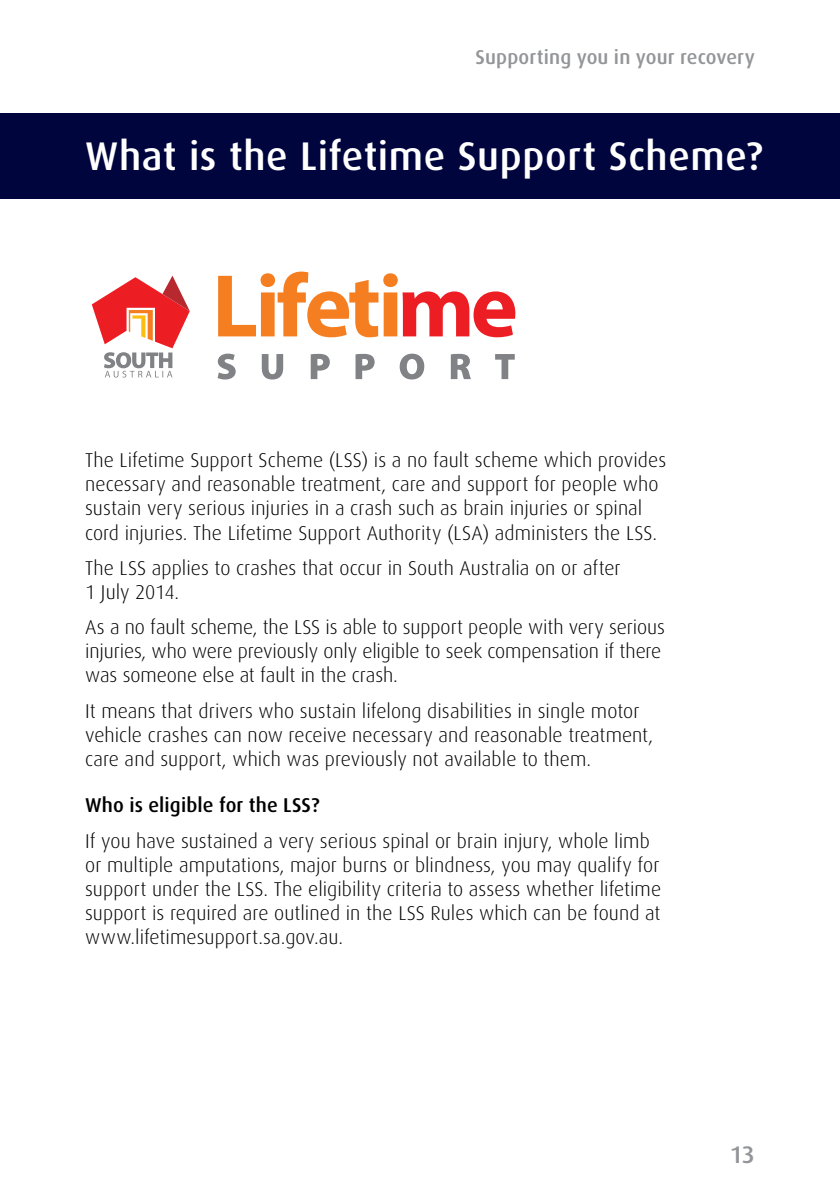
<style>
.page{position:relative;width:840px;height:1191px;background:#fff}
.page>*{position:absolute;margin:0;border:0;box-sizing:border-box;transform-origin:0 0}
.t1{font:500 40px "Dax";letter-spacing:.015em;color:#fff}
.t2{font:500 24px "Dax";color:#939598}
.t3{font:300 20px/24px "Dax";letter-spacing:.005em;color:#000}
.t4{font:500 20px "Dax";letter-spacing:.005em;color:#939598}
.t5{font:500 20px "Dax";letter-spacing:.005em;color:#000}
</style>
<div class="page">
<div style="left:0;top:113px;width:839px;height:85px;background:#00053e"></div>
<svg style="left:92px;top:276px;width:98px;height:101px"></svg>
<svg style="left:218px;top:271px;width:297px;height:66px"></svg>
<svg style="left:217px;top:354px;width:297px;height:25px"></svg>
<p class="t4" style="left:475px;top:45px;width:280px">Supporting you in your recovery</p>
<h1 class="t1" style="left:85px;top:133px;width:678px">What is the Lifetime Support Scheme?</h1>
<p class="t3" style="left:85px;top:449px;width:582px">The Lifetime Support Scheme (LSS) is a no fault scheme which provides necessary and reasonable treatment, care and support for people who sustain very serious injuries in a crash such as brain injuries or spinal cord injuries. The Lifetime Support Authority (LSA) administers the LSS.</p>
<p class="t3" style="left:85px;top:556px;width:536px">The LSS applies to crashes that occur in South Australia on or after<br>1 July 2014.</p>
<p class="t3" style="left:85px;top:615px;width:581px">As a no fault scheme, the LSS is able to support people with very serious injuries, who were previously only eligible to seek compensation if there was someone else at fault in the crash.</p>
<p class="t3" style="left:85px;top:699px;width:569px">It means that drivers who sustain lifelong disabilities in single motor vehicle crashes can now receive necessary and reasonable treatment, care and support, which was previously not available to them.</p>
<p class="t5" style="left:85px;top:794px;width:236px">Who is eligible for the LSS?</p>
<p class="t3" style="left:85px;top:829px;width:577px">If you have sustained a very serious spinal or brain injury, whole limb or multiple amputations, major burns or blindness, you may qualify for support under the LSS. The eligibility criteria to assess whether lifetime support is required are outlined in the LSS Rules which can be found at www.lifetimesupport.sa.gov.au.</p>
<p class="t2" style="left:729px;top:1140px;width:27px">13</p>
</div>
